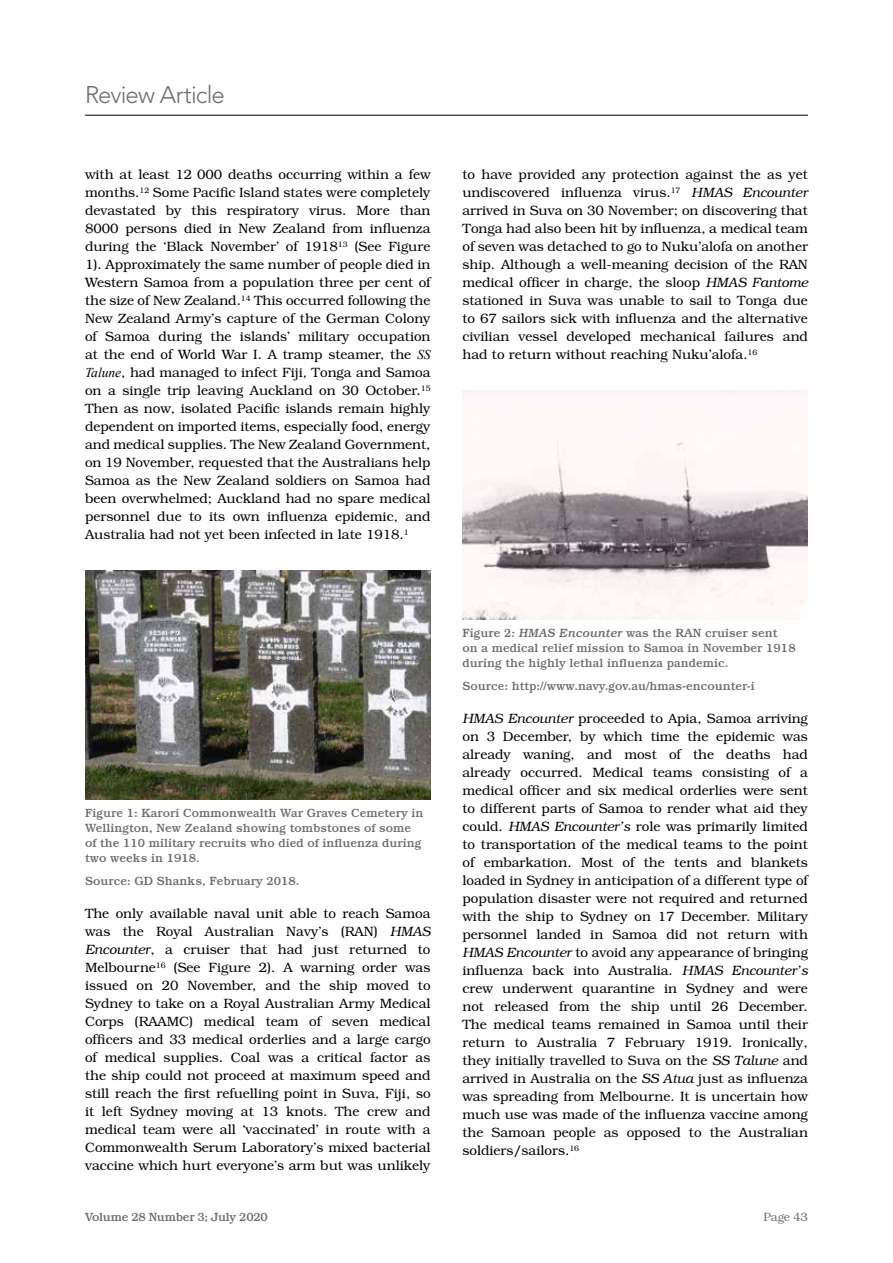
<style>
.page{position:relative;width:893px;height:1263px;background:#fff}
.page>*{position:absolute;margin:0;border:0;box-sizing:border-box;transform-origin:0 0}
.t1{font:300 24px "Avenir LT Std";letter-spacing:-.035em;color:#6d6e71}
.t2{font:300 13.5px/18px "Bookman Std";color:#000;text-align:justify}
.t3{font:500 12px/15px "Bookman Std";color:#6d6e71}
.t4{font:500 12px "Bookman Std";letter-spacing:-.02em;color:#6d6e71}
.t5{font:300 12px "Bookman Std";letter-spacing:-.015em;color:#6d6e71}
.s1{font-family:"Times New Roman";font-weight:400;font-style:italic}
.s2{font-style:italic}
</style>
<div class="page">
<hr style="left:85px;top:115px;width:723px;height:1px;background:#000">
<img style="left:462px;top:390px;width:346px;height:230px">
<img style="left:85px;top:570px;width:346px;height:229px">
<h1 class="t1" style="left:85px;top:81px;width:141px">Review Article</h1>
<p class="t2" style="left:85px;top:166px;width:347px">with at least 12 000 deaths occurring within a few months. <sup>12</sup> Some Pacific Island states were completely devastated by this respiratory virus. More than 8000 persons died in New Zealand from influenza during the ‘Black November’ of 1918<sup>13</sup> (See Figure 1). Approximately the same number of people died in Western Samoa from a population three per cent of the size of New Zealand. <sup>14</sup> This occurred following the New Zealand Army’s capture of the German Colony of Samoa during the islands’ military occupation at the end of World War I. A tramp steamer, the <span class="s1">SS Talune</span>, had managed to infect Fiji, Tonga and Samoa on a single trip leaving Auckland on 30 October. <sup>15<br></sup>Then as now, isolated Pacific islands remain highly dependent on imported items, especially food, energy and medical supplies. The New Zealand Government, on 19 November, requested that the Australians help Samoa as the New Zealand soldiers on Samoa had been overwhelmed; Auckland had no spare medical personnel due to its own influenza epidemic, and Australia had not yet been infected in late 1918. <sup>1</sup></p>
<p class="t2" style="left:462px;top:166px;width:347px">to have provided any protection against the as yet undiscovered influenza virus. <sup>17</sup> <span class="s2">HMAS Encounter </span>arrived in Suva on 30 November; on discovering that Tonga had also been hit by influenza, a medical team of seven was detached to go to Nuku’alofa on another ship. Although a well-meaning decision of the RAN medical officer in charge, the sloop <span class="s2">HMAS Fantome </span>stationed in Suva was unable to sail to Tonga due to 67 sailors sick with influenza and the alternative civilian vessel developed mechanical failures and had to return without reaching Nuku’alofa. <sup>16</sup></p>
<p class="t3" style="left:85px;top:805px;width:340px">Figure 1: Karori Commonwealth War Graves Cemetery in Wellington, New Zealand showing tombstones of some of the 110 military recruits who died of influenza during two weeks in 1918.</p>
<p class="t3" style="left:85px;top:873px;width:216px">Source: GD Shanks, February 2018.</p>
<p class="t2" style="left:85px;top:904px;width:347px">The only available naval unit able to reach Samoa was the Royal Australian Navy’s (RAN) <span class="s2">HMAS Encounter</span>, a cruiser that had just returned to Melbourne<sup>16</sup> (See Figure 2). A warning order was issued on 20 November, and the ship moved to Sydney to take on a Royal Australian Army Medical Corps (RAAMC) medical team of seven medical officers and 33 medical orderlies and a large cargo of medical supplies. Coal was a critical factor as the ship could not proceed at maximum speed and still reach the first refuelling point in Suva, Fiji, so it left Sydney moving at 13 knots. The crew and medical team were all ‘vaccinated’ in route with a Commonwealth Serum Laboratory’s mixed bacterial vaccine which hurt everyone’s arm but was unlikely</p>
<p class="t3" style="left:462px;top:625px;width:335px">Figure 2: <span class="s2">HMAS Encounter</span> was the RAN cruiser sent on a medical relief mission to Samoa in November 1918 during the highly lethal influenza pandemic.</p>
<p class="t3" style="left:462px;top:678px;width:294px">Source: http://www.navy.gov.au/hmas-encounter-i</p>
<p class="t2" style="left:462px;top:709px;width:347px;text-align:left"><span class="s2">HMAS Encounter</span> proceeded to Apia, Samoa arriving on 3 December, by which time the epidemic was already waning, and most of the deaths had already occurred. Medical teams consisting of a medical officer and six medical orderlies were sent to different parts of Samoa to render what aid they could. <span class="s2">HMAS Encounter’s</span> role was primarily limited to transportation of the medical teams to the point of embarkation. Most of the tents and blankets loaded in Sydney in anticipation of a different type of population disaster were not required and returned with the ship to Sydney on 17 December. Military personnel landed in Samoa did not return with <span class="s2">HMAS Encounter</span> to avoid any appearance of bringing influenza back into Australia. <span class="s2">HMAS Encounter’s </span>crew underwent quarantine in Sydney and were not released from the ship until 26 December.<br>The medical teams remained in Samoa until their return to Australia 7 February 1919. Ironically, they initially travelled to Suva on the <span class="s2">SS Talune</span> and arrived in Australia on the <span class="s2">SS Atua</span> just as influenza was spreading from Melbourne. It is uncertain how much use was made of the influenza vaccine among the Samoan people as opposed to the Australian soldiers/sailors. <sup>16</sup></p>
<p class="t4" style="left:85px;top:1209px;width:184px">Volume 28 Number 3; July 2020</p>
<p class="t5" style="left:764px;top:1210px;width:46px">Page 43</p>
</div>
